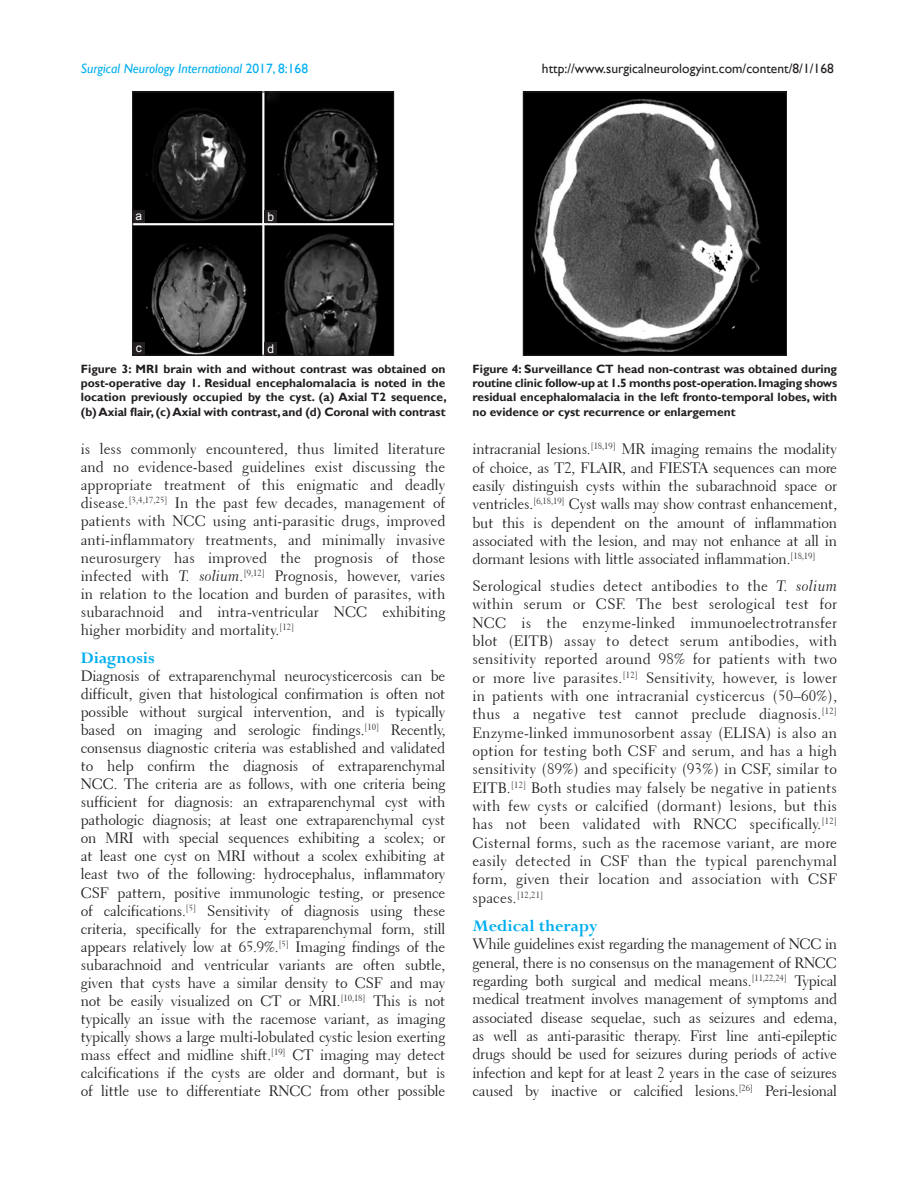
<style>
.page{position:relative;width:918px;height:1188px;background:#fff}
.page>*{position:absolute;margin:0;border:0;box-sizing:border-box;transform-origin:0 0}
.t1{font:700 18px "Perpetua";color:#00aeef}
.TX{font:15px/18px "Transitional 521 BT Roman A";letter-spacing:-.015em;color:#231f20;text-align:justify}
.t2{font:13.5px "Gill Sans";color:#231f20}
.t3{font:italic 13.5px "Gill Sans";color:#00aeef}
.FGC{font:700 12px/14.4px "Gill Sans";letter-spacing:-.005em;color:#231f20;text-align:justify}
.LABEL{font:12px "Arial";color:#fff}
.s1{font-style:normal}
.s2{font-family:"Transitional 521 BT Cursive A"}
</style>
<div class="page">
<img style="left:525px;top:94px;width:260px;height:259px">
<div style="left:523px;top:92px;width:264px;height:263px;border:1px solid #231f20"></div>
<img style="left:134px;top:94px;width:258px;height:259px">
<div style="left:132px;top:92px;width:262px;height:263px;border:1px solid #231f20"></div>
<div style="left:265px;top:343px;width:12px;height:12px;background:#231f20"></div>
<div style="left:132px;top:343px;width:13px;height:12px;background:#231f20"></div>
<div style="left:265px;top:210px;width:12px;height:13px;background:#231f20"></div>
<div style="left:132px;top:210px;width:13px;height:13px;background:#231f20"></div>
<p class="t3" style="left:81px;top:61px;width:229px">Surgical Neurology International <span class="s1">2017, 8:168</span></p>
<p class="t2" style="left:542px;top:61px;width:293px">http://www.surgicalneurologyint.com/content/8/1/168</p>
<p class="LABEL" style="left:136px;top:208px;width:8px">a</p>
<p class="LABEL" style="left:268px;top:209px;width:8px">b</p>
<p class="LABEL" style="left:136px;top:340px;width:7px">c</p>
<p class="LABEL" style="left:268px;top:341px;width:8px">d</p>
<p class="FGC" style="left:81px;top:362px;width:367px">Figure 3: MRI brain with and without contrast was obtained on post-operative day 1. Residual encephalomalacia is noted in the location previously occupied by the cyst. (a) Axial T2 sequence, (b) Axial flair, (c) Axial with contrast, and (d) Coronal with contrast</p>
<p class="TX" style="left:81px;top:440px;width:366px">is less commonly encountered, thus limited literature and no evidence‑based guidelines exist discussing the appropriate treatment of this enigmatic and deadly disease.<sup>[3,4,17,25]</sup> In the past few decades, management of patients with NCC using anti‑parasitic drugs, improved anti‑inflammatory treatments, and minimally invasive neurosurgery has improved the prognosis of those infected with <span class="s2">T. solium</span>.<sup>[9,12]</sup> Prognosis, however, varies in relation to the location and burden of parasites, with subarachnoid and intra‑ventricular NCC exhibiting higher morbidity and mortality.<sup>[12]</sup></p>
<h2 class="t1" style="left:81px;top:646px;width:75px">Diagnosis</h2>
<p class="TX" style="left:81px;top:667px;width:366px">Diagnosis of extraparenchymal neurocysticercosis can be difficult, given that histological confirmation is often not possible without surgical intervention, and is typically based on imaging and serologic findings.<sup>[10]</sup> Recently, consensus diagnostic criteria was established and validated to help confirm the diagnosis of extraparenchymal NCC. The criteria are as follows, with one criteria being sufficient for diagnosis: an extraparenchymal cyst with pathologic diagnosis; at least one extraparenchymal cyst on MRI with special sequences exhibiting a scolex; or at least one cyst on MRI without a scolex exhibiting at least two of the following: hydrocephalus, inflammatory CSF pattern, positive immunologic testing, or presence of calcifications.<sup>[5]</sup> Sensitivity of diagnosis using these criteria, specifically for the extraparenchymal form, still appears relatively low at 65.9%.<sup>[5]</sup> Imaging findings of the subarachnoid and ventricular variants are often subtle, given that cysts have a similar density to CSF and may not be easily visualized on CT or MRI.<sup>[10,18]</sup> This is not typically an issue with the racemose variant, as imaging typically shows a large multi‑lobulated cystic lesion exerting mass effect and midline shift.<sup>[19]</sup> CT imaging may detect calcifications if the cysts are older and dormant, but is of little use to differentiate RNCC from other possible</p>
<p class="FGC" style="left:473px;top:362px;width:366px">Figure 4: Surveillance CT head non-contrast was obtained during routine clinic follow-up at 1.5 months post-operation. Imaging shows residual encephalomalacia in the left fronto-temporal lobes, with no evidence or cyst recurrence or enlargement</p>
<p class="TX" style="left:472px;top:440px;width:366px">intracranial lesions.<sup>[18,19]</sup> MR imaging remains the modality of choice, as T2, FLAIR, and FIESTA sequences can more easily distinguish cysts within the subarachnoid space or ventricles.<sup>[6,18,19]</sup> Cyst walls may show contrast enhancement, but this is dependent on the amount of inflammation associated with the lesion, and may not enhance at all in dormant lesions with little associated inflammation.<sup>[18,19]</sup></p>
<p class="TX" style="left:472px;top:577px;width:366px">Serological studies detect antibodies to the <span class="s2">T. solium </span>within serum or CSF. The best serological test for NCC is the enzyme‑linked immunoelectrotransfer blot (EITB) assay to detect serum antibodies, with sensitivity reported around 98% for patients with two or more live parasites.<sup>[12]</sup> Sensitivity, however, is lower in patients with one intracranial cysticercus (50–60%), thus a negative test cannot preclude diagnosis.<sup>[12] </sup>Enzyme‑linked immunosorbent assay (ELISA) is also an option for testing both CSF and serum, and has a high sensitivity (89%) and specificity (93%) in CSF, similar to EITB.<sup>[12]</sup> Both studies may falsely be negative in patients with few cysts or calcified (dormant) lesions, but this has not been validated with RNCC specifically.<sup>[12] </sup>Cisternal forms, such as the racemose variant, are more easily detected in CSF than the typical parenchymal form, given their location and association with CSF spaces.<sup>[12,21]</sup></p>
<h2 class="t1" style="left:472px;top:915px;width:127px">Medical therapy</h2>
<p class="TX" style="left:472px;top:935px;width:366px">While guidelines exist regarding the management of NCC in general, there is no consensus on the management of RNCC regarding both surgical and medical means.<sup>[11,22,24]</sup> Typical medical treatment involves management of symptoms and associated disease sequelae, such as seizures and edema, as well as anti‑parasitic therapy. First line anti‑epileptic drugs should be used for seizures during periods of active infection and kept for at least 2 years in the case of seizures caused by inactive or calcified lesions.<sup>[26]</sup> Peri‑lesional</p>
</div>
